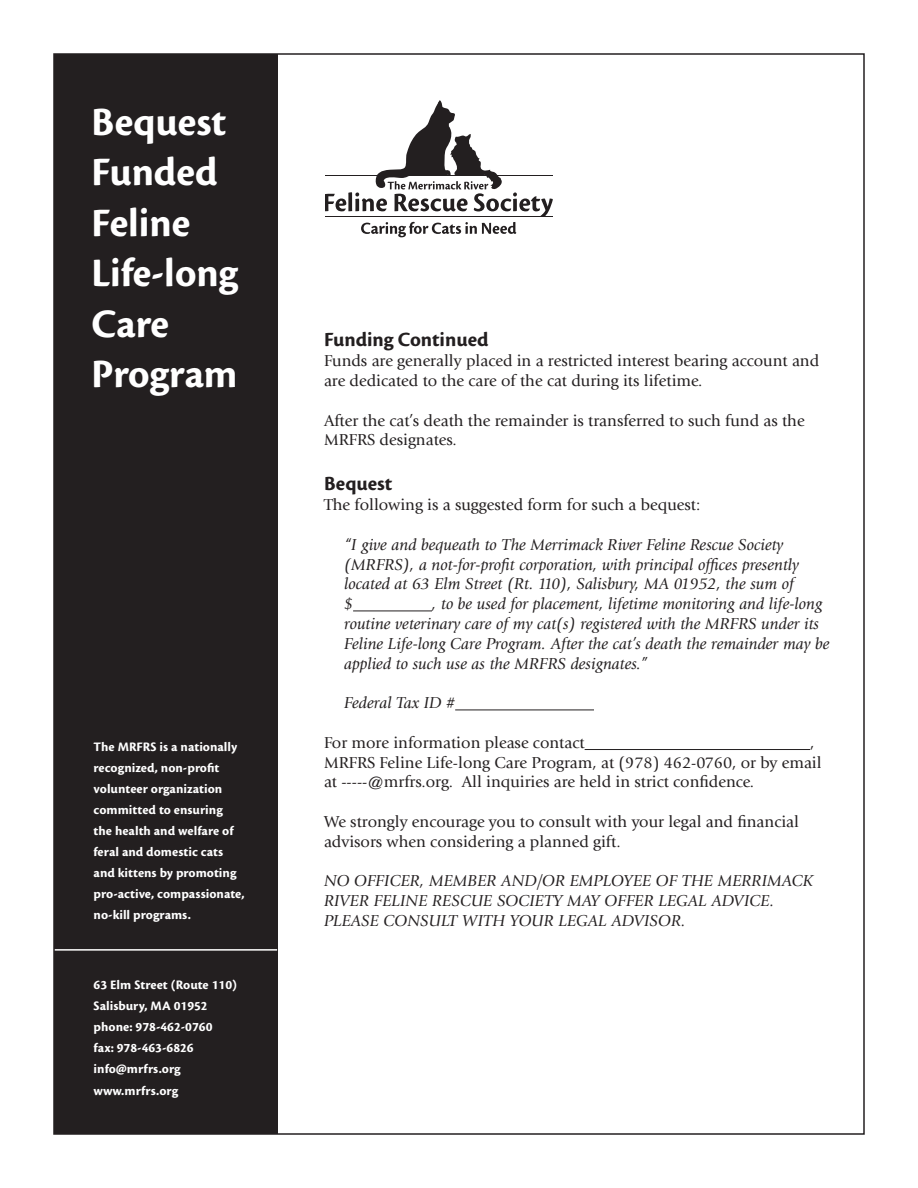
<style>
.page{position:relative;width:918px;height:1188px;background:#fff}
.page>*{position:absolute;margin:0;border:0;box-sizing:border-box;transform-origin:0 0}
.t1{font:42px/50.4px "Cronos MM 700 28";color:#fff}
.t2{font:21px "Cronos MM 700 14";color:#231f20}
.t3{font:italic 16.5px/19.8px "Giovanni";color:#231f20}
.t4{font:16.5px/19.8px "Giovanni";color:#231f20}
.t5{font:13.5px/21px "Cronos MM 700 9";letter-spacing:.04em;color:#fff}
</style>
<div class="page">
<div style="left:54px;top:54px;width:223px;height:1080px;background:#231f20"></div>
<svg style="left:325px;top:100px;width:228px;height:137px"></svg>
<hr style="left:54px;top:949px;width:223px;height:2px;background:#fff">
<hr style="left:353px;top:611px;width:79px;height:1px;background:#231f20">
<hr style="left:455px;top:710px;width:139px;height:1px;background:#231f20">
<hr style="left:585px;top:749px;width:225px;height:1px;background:#231f20">
<h1 class="t1" style="left:92px;top:98px;width:148px">Bequest<br>Funded<br>Feline<br>Life-long<br>Care<br>Program</h1>
<p class="t5" style="left:94px;top:736px;width:152px">The MRFRS is a nationally recognized, non-profit volunteer organization committed to ensuring<br>the health and welfare of feral and domestic cats and kittens by promoting pro-active, compassionate, no-kill programs.</p>
<p class="t5" style="left:94px;top:975px;width:144px">63 Elm Street (Route 110)<br>Salisbury, MA 01952 phone: 978-462-0760<br>fax: 978-463-6826 info@mrfrs.org www.mrfrs.org</p>
<p class="t2" style="left:324px;top:329px;width:166px">Funding Continued</p>
<p class="t4" style="left:324px;top:351px;width:497px">Funds are generally placed in a restricted interest bearing account and are dedicated to the care of the cat during its lifetime.</p>
<p class="t4" style="left:324px;top:411px;width:482px">After the cat’s death the remainder is transferred to such fund as the<br>MRFRS designates.</p>
<p class="t2" style="left:324px;top:473px;width:70px">Bequest</p>
<p class="t4" style="left:324px;top:495px;width:378px">The following is a suggested form for such a bequest:</p>
<p class="t3" style="left:344px;top:535px;width:456px">“I give and bequeath to The Merrimack River Feline Rescue Society (MRFRS), a not-for-profit corporation, with principal offices presently located at 63 Elm Street (Rt. 110), Salisbury, MA 01952, the sum of $</p>
<p class="t3" style="left:344px;top:594px;width:487px;text-indent:88px">, to be used for placement, lifetime monitoring and life-long routine veterinary care of my cat(s) registered with the MRFRS under its Feline Life-long Care Program. After the cat’s death the remainder may be applied to such use as the MRFRS designates.”</p>
<p class="t3" style="left:344px;top:693px;width:112px">Federal Tax ID #</p>
<p class="t4" style="left:324px;top:733px;width:262px">For more information please contact</p>
<p class="t4" style="left:324px;top:733px;width:499px;text-indent:486px">,<br>MRFRS Feline Life-long Care Program, at (978) 462-0760, or by email at -----@mrfrs.org. All inquiries are held in strict confidence.</p>
<p class="t4" style="left:324px;top:812px;width:477px">We strongly encourage you to consult with your legal and financial advisors when considering a planned gift.</p>
<p class="t3" style="left:324px;top:871px;width:491px">NO OFFICER, MEMBER AND/OR EMPLOYEE OF THE MERRIMACK<br>RIVER FELINE RESCUE SOCIETY MAY OFFER LEGAL ADVICE.<br>PLEASE CONSULT WITH YOUR LEGAL ADVISOR.</p>
</div>
